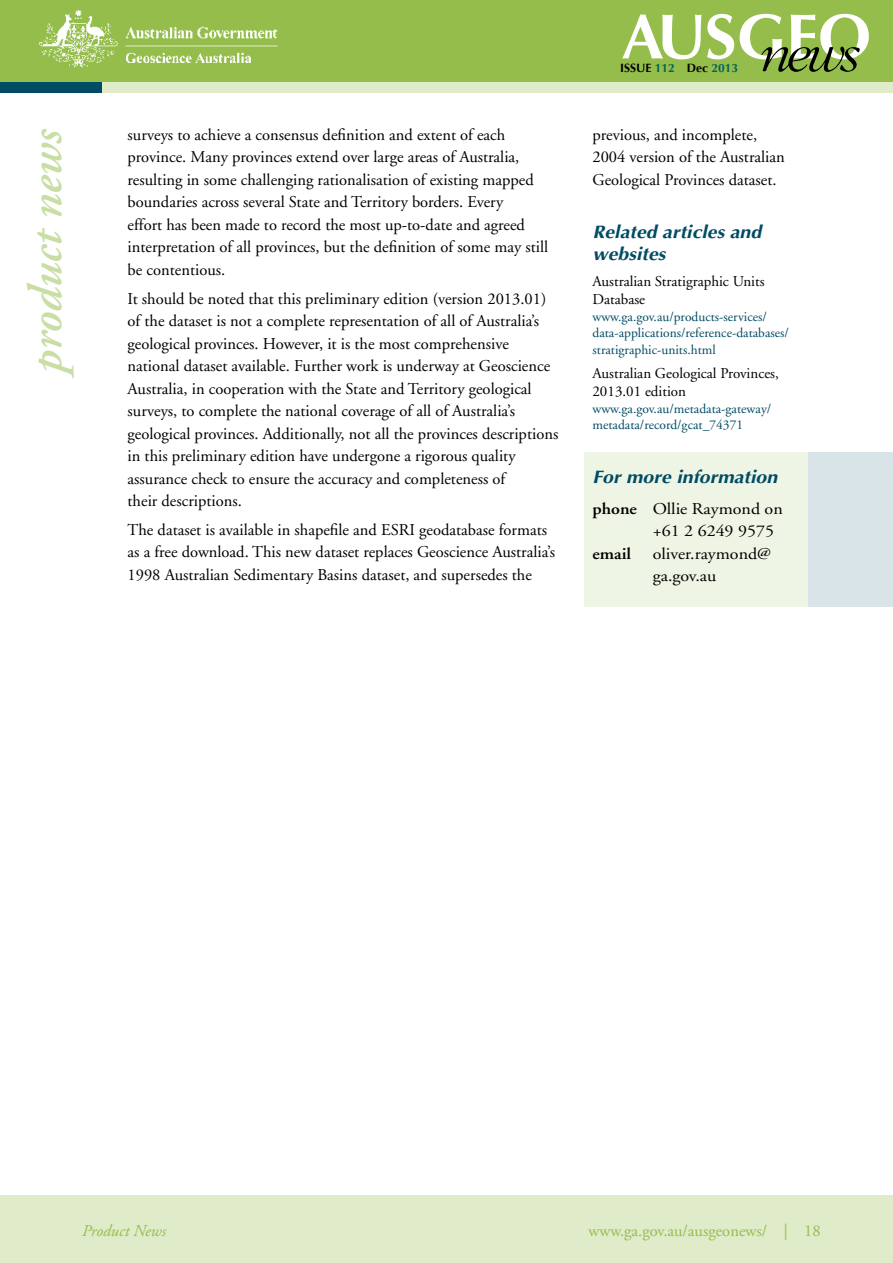
<style>
.page{position:relative;width:893px;height:1263px;background:#fff}
.page>*{position:absolute;margin:0;border:0;box-sizing:border-box;transform-origin:0 0}
.t1{font:italic 600 48px "Adobe Garamond";color:#c9dea5}
.t2{font:italic 700 18px/21.6px "Optima";color:#004c64;scale:1.09 1}
.P_body{font:16.5px/22.5px "Adobe Garamond";color:#000}
.P_information{font:16.5px/22.5px "Adobe Garamond";color:#000;scale:1.09 1}
.t3{font:16.5px "Adobe Garamond";color:#94bd4b}
.t4{font:italic 16.5px "Adobe Garamond";color:#94bd4b}
.P_information-2{font:600 16.5px "Adobe Garamond";color:#000;scale:1.09 1}
.P_references_related{font:15px/18px "Adobe Garamond";color:#000}
.P_links{font:13.5px/16.5px "Adobe Garamond";color:#004c64}
.t5{font:700 12px "Optima";color:#94bd4b}
.s1{color:#000}
.s2{color:#00655c}
.s3{font-weight:600}
</style>
<div class="page">
<div style="left:0;top:13px;width:893px;height:80px;background:#dfebc9"></div>
<div style="left:0;top:11px;width:102px;height:82px;background:#004c64"></div>
<div style="left:0;top:0;width:893px;height:82px;background:#94bd4b"></div>
<div style="left:0;top:1195px;width:893px;height:68px;background:#dfebc9"></div>
<svg style="left:622px;top:14px;width:79px;height:45px"></svg>
<svg style="left:707px;top:14px;width:27px;height:45px"></svg>
<svg style="left:740px;top:14px;width:129px;height:58px"></svg>
<img style="left:39px;top:10px;width:239px;height:58px">
<div style="left:584px;top:452px;width:302px;height:154px;background:#eff5e4"></div>
<div style="left:808px;top:452px;width:85px;height:154px;background:#d9e4e8"></div>
<p class="t5" style="left:532px;top:61px;width:208px">AUSGEO NEWS <span class="s1">ISSUE</span> <span class="s2">112</span> <span class="s1">Dec</span> <span class="s2">2013</span></p>
<h1 class="t1" style="left:20px;top:373px;width:246px;rotate:-90deg">product news</h1>
<p class="P_body" style="left:128px;top:124px;width:422px">surveys to achieve a consensus definition and extent of each province. Many provinces extend over large areas of Australia, resulting in some challenging rationalisation of existing mapped boundaries across several State and Territory borders. Every<br>effort has been made to record the most up-to-date and agreed interpretation of all provinces, but the definition of some may still be contentious.</p>
<p class="P_body" style="left:128px;top:287px;width:432px">It should be noted that this preliminary edition (version 2013.01) of the dataset is not a complete representation of all of Australia’s geological provinces. However, it is the most comprehensive national dataset available. Further work is underway at Geoscience Australia, in cooperation with the State and Territory geological surveys, to complete the national coverage of all of Australia’s geological provinces. Additionally, not all the provinces descriptions in this preliminary edition have undergone a rigorous quality assurance check to ensure the accuracy and completeness of<br>their descriptions.</p>
<p class="P_body" style="left:128px;top:519px;width:429px">The dataset is available in shapefile and ESRI geodatabase formats as a free download. This new dataset replaces Geoscience Australia’s<br>1998 Australian Sedimentary Basins dataset, and supersedes the</p>
<p class="P_body" style="left:592px;top:124px;width:194px">previous, and incomplete,<br>2004 version of the Australian<br>Geological Provinces dataset.</p>
<h4 class="t2" style="left:592px;top:221px;width:156px">Related articles and websites</h4>
<p class="P_references_related" style="left:592px;top:273px;width:174px">Australian Stratigraphic Units<br>Database</p>
<p class="P_links" style="left:592px;top:309px;width:198px">www.ga.gov.au/products-services/ data-applications/reference-databases/ stratigraphic-units.html</p>
<p class="P_references_related" style="left:592px;top:365px;width:188px">Australian Geological Provinces,<br>2013.01 edition</p>
<p class="P_links" style="left:592px;top:400px;width:180px">www.ga.gov.au/metadata-gateway/ metadata/record/gcat_74371</p>
<h4 class="t2" style="left:592px;top:466px;width:171px">For more information</h4>
<p class="P_information" style="left:653px;top:498px;width:121px;text-indent:-60px"><span class="s3">phone</span> Ollie Raymond on +61 2 6249 9575</p>
<p class="P_information-2" style="left:592px;top:544px;width:37px">email</p>
<p class="P_information" style="left:653px;top:543px;width:110px">oliver.raymond@ ga.gov.au</p>
<p class="t4" style="left:82px;top:1222px;width:85px">Product News</p>
<p class="t3" style="left:589px;top:1222px;width:234px">www.ga.gov.au/ausgeonews/ | 18</p>
</div>
